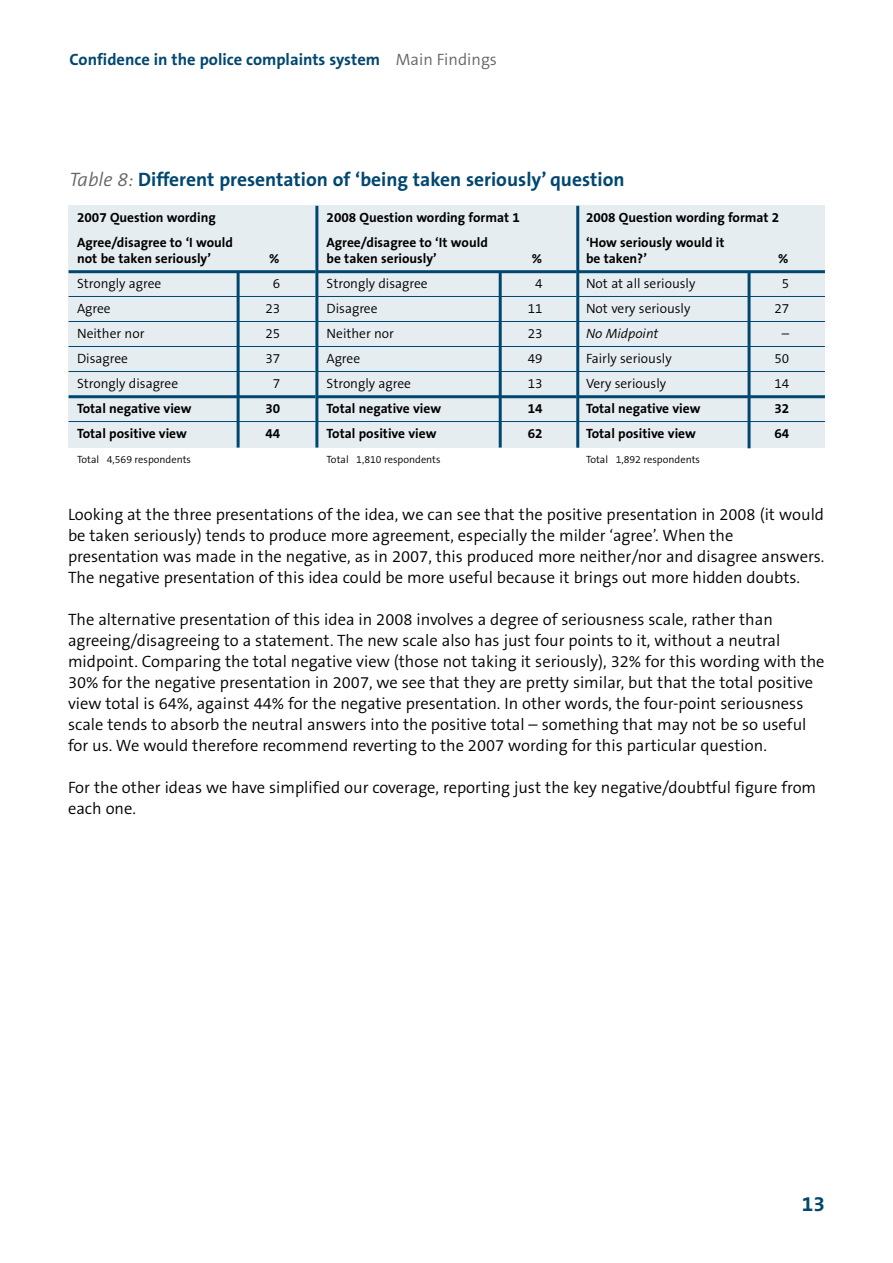
<style>
.page{position:relative;width:893px;height:1263px;background:#fff}
.page>*{position:absolute;margin:0;border:0;box-sizing:border-box;transform-origin:0 0}
.t1{font:700 21px "The Sans B7";color:#004770}
.t2{font:700 19.5px "The Sans B7";color:#004770}
.t3{font:300 16.5px/21px "The Sans B4";color:#000}
.t4{font:700 16.5px "The Sans B7";color:#004770}
.t5{font:700 13.5px/25px "The Sans B7";color:#000}
.t6{font:300 13.5px "The Sans B4";color:#000}
.t7{font:italic 300 13.5px "The Sans B4";color:#000}
.t8{font:300 10.5px "The Sans B4";color:#000}
.s1{font-family:"The Sans B4";font-weight:300;color:#666}
.s2{font-family:"The Sans B4";font-weight:300;font-style:italic;color:#666}
</style>
<div class="page">
<div style="left:69px;top:205px;width:756px;height:242px;background:#e6edf1"></div>
<hr style="left:69px;top:270px;width:246px;height:3px;background:#004770">
<hr style="left:69px;top:296px;width:246px;height:1px;background:#004770">
<hr style="left:69px;top:321px;width:246px;height:1px;background:#004770">
<hr style="left:69px;top:346px;width:246px;height:1px;background:#004770">
<hr style="left:69px;top:371px;width:246px;height:1px;background:#004770">
<hr style="left:69px;top:395px;width:246px;height:3px;background:#004770">
<hr style="left:69px;top:421px;width:246px;height:1px;background:#004770">
<hr style="left:237px;top:272px;width:3px;height:176px;background:#004770">
<hr style="left:315px;top:206px;width:3px;height:242px;background:#004770">
<hr style="left:576px;top:206px;width:3px;height:242px;background:#004770">
<hr style="left:318px;top:270px;width:258px;height:3px;background:#004770">
<hr style="left:318px;top:296px;width:258px;height:1px;background:#004770">
<hr style="left:318px;top:321px;width:258px;height:1px;background:#004770">
<hr style="left:318px;top:346px;width:258px;height:1px;background:#004770">
<hr style="left:318px;top:371px;width:258px;height:1px;background:#004770">
<hr style="left:318px;top:395px;width:258px;height:3px;background:#004770">
<hr style="left:318px;top:421px;width:258px;height:1px;background:#004770">
<hr style="left:499px;top:272px;width:3px;height:176px;background:#004770">
<hr style="left:577px;top:270px;width:248px;height:3px;background:#004770">
<hr style="left:577px;top:296px;width:248px;height:1px;background:#004770">
<hr style="left:577px;top:321px;width:248px;height:1px;background:#004770">
<hr style="left:577px;top:346px;width:248px;height:1px;background:#004770">
<hr style="left:577px;top:371px;width:248px;height:1px;background:#004770">
<hr style="left:577px;top:395px;width:248px;height:3px;background:#004770">
<hr style="left:577px;top:421px;width:248px;height:1px;background:#004770">
<hr style="left:748px;top:272px;width:3px;height:176px;background:#004770">
<p class="t4" style="left:70px;top:50px;width:429px">Confidence in the police complaints system <span class="s1">Main Findings</span></p>
<p class="t2" style="left:70px;top:169px;width:557px"><span class="s2">Table 8:</span> Different presentation of ‘being taken seriously’ question</p>
<p class="t5" style="left:77px;top:205px;width:158px">2007 Question wording<br>Agree/disagree to ‘I would</p>
<p class="t5" style="left:77px;top:247px;width:135px">not be taken seriously’</p>
<p class="t5" style="left:269px;top:247px;width:12px">%</p>
<p class="t6" style="left:77px;top:277px;width:86px">Strongly agree</p>
<p class="t6" style="left:273px;top:277px;width:9px">6</p>
<p class="t6" style="left:77px;top:302px;width:35px">Agree</p>
<p class="t6" style="left:265px;top:302px;width:16px">23</p>
<p class="t6" style="left:77px;top:327px;width:69px">Neither nor</p>
<p class="t6" style="left:265px;top:327px;width:16px">25</p>
<p class="t6" style="left:77px;top:352px;width:52px">Disagree</p>
<p class="t6" style="left:265px;top:352px;width:16px">37</p>
<p class="t6" style="left:77px;top:377px;width:103px">Strongly disagree</p>
<p class="t6" style="left:273px;top:377px;width:9px">7</p>
<p class="t5" style="left:77px;top:397px;width:116px">Total negative view</p>
<p class="t5" style="left:265px;top:397px;width:16px">30</p>
<p class="t5" style="left:77px;top:422px;width:111px">Total positive view</p>
<p class="t5" style="left:265px;top:422px;width:16px">44</p>
<p class="t8" style="left:77px;top:454px;width:116px">Total 4,569 respondents</p>
<p class="t5" style="left:327px;top:205px;width:195px">2008 Question wording format 1<br>Agree/disagree to ‘It would</p>
<p class="t5" style="left:327px;top:247px;width:112px">be taken seriously’</p>
<p class="t5" style="left:532px;top:247px;width:12px">%</p>
<p class="t6" style="left:327px;top:277px;width:103px">Strongly disagree</p>
<p class="t6" style="left:535px;top:277px;width:9px">4</p>
<p class="t6" style="left:327px;top:302px;width:52px">Disagree</p>
<p class="t6" style="left:528px;top:302px;width:16px">11</p>
<p class="t6" style="left:327px;top:327px;width:69px">Neither nor</p>
<p class="t6" style="left:528px;top:327px;width:16px">23</p>
<p class="t6" style="left:327px;top:352px;width:35px">Agree</p>
<p class="t6" style="left:528px;top:352px;width:16px">49</p>
<p class="t6" style="left:327px;top:377px;width:86px">Strongly agree</p>
<p class="t6" style="left:528px;top:377px;width:16px">13</p>
<p class="t5" style="left:327px;top:397px;width:116px">Total negative view</p>
<p class="t5" style="left:528px;top:397px;width:16px">14</p>
<p class="t5" style="left:327px;top:422px;width:111px">Total positive view</p>
<p class="t5" style="left:528px;top:422px;width:16px">62</p>
<p class="t8" style="left:327px;top:454px;width:116px">Total 1,810 respondents</p>
<p class="t5" style="left:586px;top:205px;width:195px">2008 Question wording format 2 ‘How seriously would it</p>
<p class="t5" style="left:586px;top:247px;width:62px">be taken?’</p>
<p class="t5" style="left:778px;top:247px;width:12px">%</p>
<p class="t6" style="left:586px;top:277px;width:111px">Not at all seriously</p>
<p class="t6" style="left:782px;top:277px;width:9px">5</p>
<p class="t6" style="left:586px;top:302px;width:106px">Not very seriously</p>
<p class="t6" style="left:774px;top:302px;width:16px">27</p>
<p class="t7" style="left:586px;top:327px;width:74px">No Midpoint</p>
<p class="t6" style="left:782px;top:327px;width:9px">–</p>
<p class="t6" style="left:586px;top:352px;width:87px">Fairly seriously</p>
<p class="t6" style="left:774px;top:352px;width:16px">50</p>
<p class="t6" style="left:586px;top:377px;width:82px">Very seriously</p>
<p class="t6" style="left:774px;top:377px;width:16px">14</p>
<p class="t5" style="left:586px;top:397px;width:116px">Total negative view</p>
<p class="t5" style="left:774px;top:397px;width:16px">32</p>
<p class="t5" style="left:586px;top:422px;width:111px">Total positive view</p>
<p class="t5" style="left:774px;top:422px;width:16px">64</p>
<p class="t8" style="left:586px;top:454px;width:116px">Total 1,892 respondents</p>
<p class="t3" style="left:68px;top:504px;width:758px">Looking at the three presentations of the idea, we can see that the positive presentation in 2008 (it would be taken seriously) tends to produce more agreement, especially the milder ‘agree’. When the presentation was made in the negative, as in 2007, this produced more neither/nor and disagree answers.<br>The negative presentation of this idea could be more useful because it brings out more hidden doubts.</p>
<p class="t3" style="left:68px;top:609px;width:758px">The alternative presentation of this idea in 2008 involves a degree of seriousness scale, rather than agreeing/disagreeing to a statement. The new scale also has just four points to it, without a neutral midpoint. Comparing the total negative view (those not taking it seriously), 32% for this wording with the 30% for the negative presentation in 2007, we see that they are pretty similar, but that the total positive view total is 64%, against 44% for the negative presentation. In other words, the four-point seriousness scale tends to absorb the neutral answers into the positive total – something that may not be so useful for us. We would therefore recommend reverting to the 2007 wording for this particular question.</p>
<p class="t3" style="left:68px;top:777px;width:750px">For the other ideas we have simplified our coverage, reporting just the key negative/doubtful figure from each one.</p>
<p class="t1" style="left:802px;top:1192px;width:25px">13</p>
</div>
